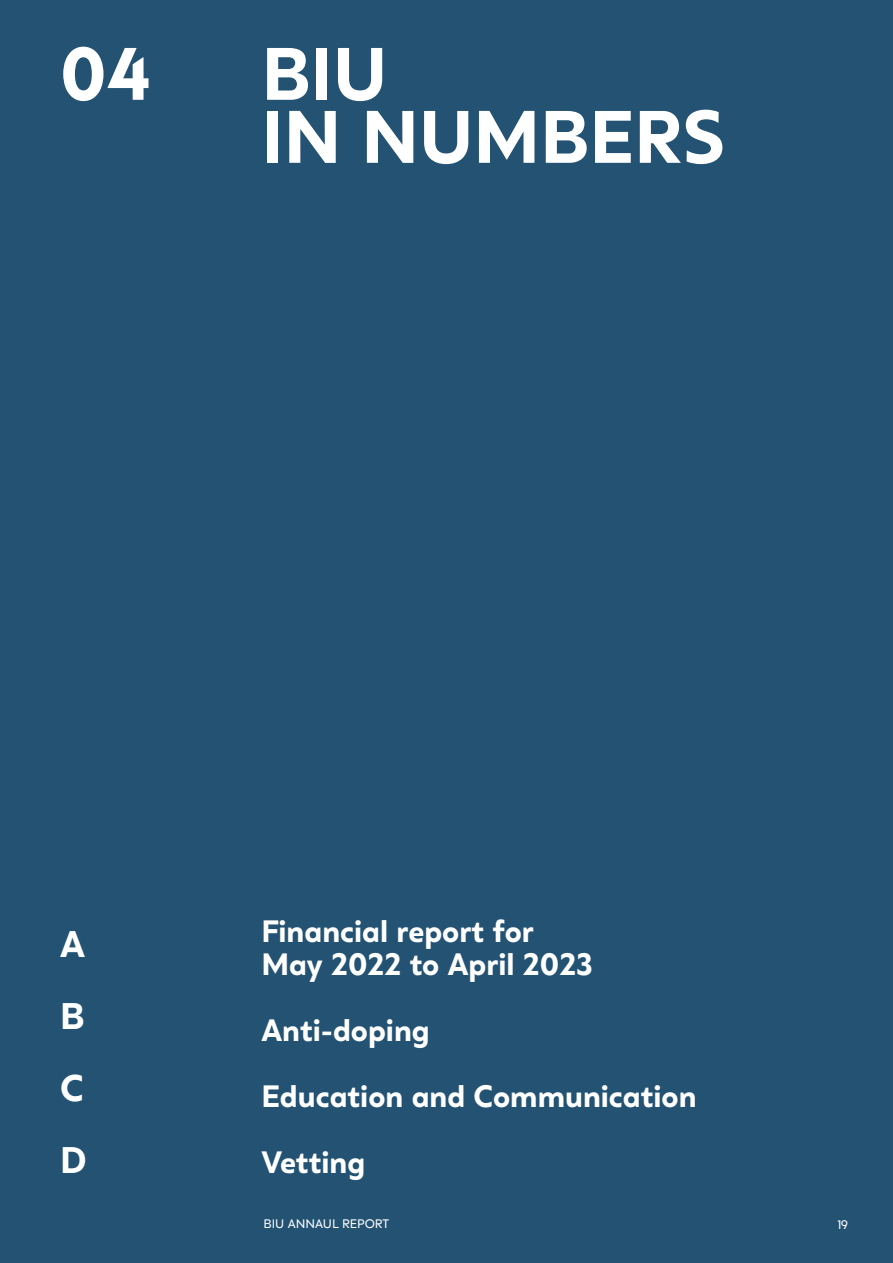
<style>
.page{position:relative;width:893px;height:1263px;background:#235273}
.page>*{position:absolute;margin:0;border:0;box-sizing:border-box;transform-origin:0 0}
.t1{font:700 72px/63px "Grava";color:#fff}
.t2{font:700 36px/72px "Grava";color:#fff;text-align:justify}
.t3{font:700 30px/33px "Grava";color:#fff}
.t4{font:12px "Grava";color:#fff}
</style>
<div class="page">
<h1 class="t1" style="left:60px;top:43px;width:93px">04</h1>
<h1 class="t1" style="left:261px;top:43px;width:465px">BIU<br>IN NUMBERS</h1>
<p class="t2" style="left:60px;top:908px;width:28px">A B C D</p>
<p class="t3" style="left:261px;top:915px;width:333px">Financial report for<br>May 2022 to April 2023</p>
<p class="t3" style="left:261px;top:1014px;width:170px">Anti-doping</p>
<p class="t3" style="left:261px;top:1080px;width:437px">Education and Communication</p>
<p class="t3" style="left:261px;top:1146px;width:105px">Vetting</p>
<p class="t4" style="left:263px;top:1217px;width:127px">BIU ANNAUL REPORT</p>
<p class="t4" style="left:837px;top:1217px;width:12px">19</p>
</div>
